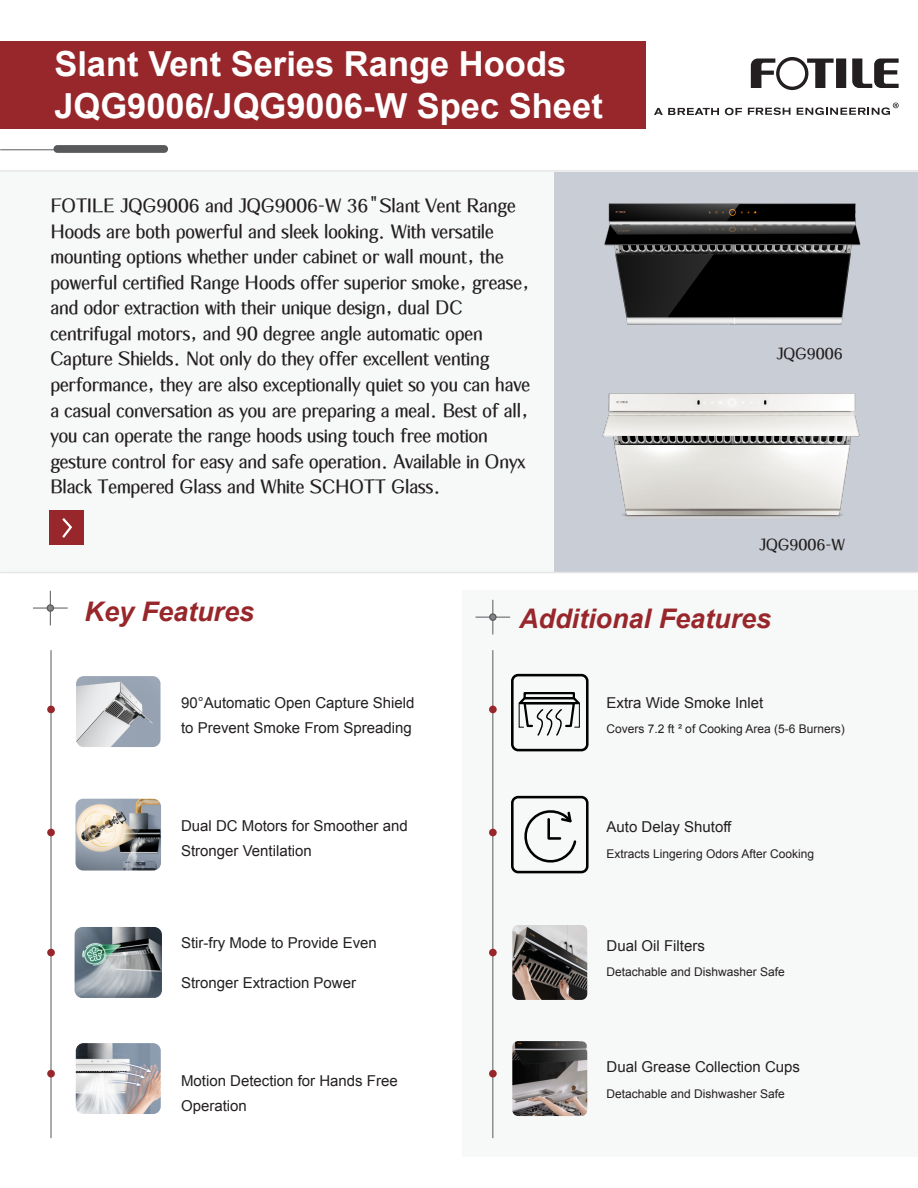
<style>
.page{position:relative;width:918px;height:1188px;background:#fff}
.page>*{position:absolute;margin:0;border:0;box-sizing:border-box;transform-origin:0 0}
.t1{font:700 34.5px/41.4px "Arial";color:#fff}
.t2{font:italic 700 27px "Arial";color:#98272b}
.t3{font:700 18px/25.5px "FOTILE3";color:#231f20}
.t4{font:15px/25.5px "Arial";color:#231f20}
.t5{font:700 15px "FOTILE3";color:#231f20}
.t6{font:12px "Arial";color:#231f20}
</style>
<div class="page">
<div style="left:554px;top:172px;width:364px;height:401px;background:#c9cdd5"></div>
<img style="left:602px;top:393px;width:258px;height:125px">
<svg style="left:751px;top:57px;width:148px;height:33px"></svg>
<svg style="left:654px;top:108px;width:65px;height:7px"></svg>
<svg style="left:725px;top:108px;width:17px;height:7px"></svg>
<svg style="left:748px;top:107px;width:42px;height:8px"></svg>
<svg style="left:797px;top:103px;width:102px;height:12px"></svg>
<div style="left:463px;top:591px;width:455px;height:566px;background:#f7f8f8"></div>
<div style="left:0;top:171px;width:554px;height:402px;background:#f7f8f8"></div>
<hr style="left:0;top:170px;width:918px;height:2px;background:#e5e5e5">
<hr style="left:0;top:572px;width:918px;height:1px;background:#e5e5e5">
<div style="left:50px;top:511px;width:34px;height:34px;background:#98272b"></div>
<svg style="left:62px;top:518px;width:11px;height:20px"></svg>
<hr style="left:0;top:149px;width:96px;height:1px;background:#6d6e71">
<div style="left:53px;top:145px;width:115px;height:8px;background:#58595b;border-radius:4px"></div>
<div style="left:0;top:41px;width:646px;height:88px;background:#98272b"></div>
<img style="left:604px;top:203px;width:257px;height:122px">
<img style="left:602px;top:437px;width:258px;height:8px">
<hr style="left:493px;top:600px;width:1px;height:35px;background:#58595b">
<hr style="left:475px;top:617px;width:35px;height:1px;background:#58595b">
<svg style="left:491px;top:615px;width:4px;height:4px"></svg>
<div style="left:489px;top:613px;width:8px;height:8px;border:1px solid #58595b;border-radius:50%"></div>
<hr style="left:493px;top:650px;width:1px;height:488px;background:#58595b">
<div style="left:489px;top:949px;width:8px;height:7px;background:#98272b;border-radius:50%"></div>
<div style="left:489px;top:829px;width:8px;height:7px;background:#98272b;border-radius:50%"></div>
<div style="left:489px;top:706px;width:8px;height:7px;background:#98272b;border-radius:50%"></div>
<div style="left:489px;top:1070px;width:8px;height:7px;background:#98272b;border-radius:50%"></div>
<hr style="left:51px;top:650px;width:1px;height:488px;background:#58595b">
<div style="left:47px;top:949px;width:8px;height:7px;background:#98272b;border-radius:50%"></div>
<div style="left:47px;top:829px;width:8px;height:7px;background:#98272b;border-radius:50%"></div>
<div style="left:47px;top:706px;width:8px;height:7px;background:#98272b;border-radius:50%"></div>
<div style="left:47px;top:1070px;width:8px;height:7px;background:#98272b;border-radius:50%"></div>
<img style="left:512px;top:925px;width:75px;height:75px">
<img style="left:512px;top:1041px;width:75px;height:75px">
<hr style="left:50px;top:591px;width:1px;height:34px;background:#58595b">
<hr style="left:33px;top:608px;width:35px;height:1px;background:#58595b">
<svg style="left:47px;top:605px;width:5px;height:6px"></svg>
<div style="left:47px;top:604px;width:7px;height:8px;border:1px solid #58595b;border-radius:50%"></div>
<img style="left:76px;top:799px;width:85px;height:72px">
<img style="left:76px;top:1043px;width:85px;height:71px">
<img style="left:76px;top:676px;width:85px;height:71px">
<img style="left:75px;top:927px;width:87px;height:71px">
<div style="left:511px;top:796px;width:78px;height:77px;border:3px solid #000;border-radius:6px"></div>
<svg style="left:524px;top:810px;width:53px;height:53px"></svg>
<div style="left:511px;top:674px;width:78px;height:77px;border:3px solid #000;border-radius:6px"></div>
<div style="left:524px;top:692px;width:51px;height:7px;border:2px solid #000"></div>
<svg style="left:518px;top:696px;width:62px;height:40px"></svg>
<h1 class="t1" style="left:54px;top:45px;width:550px">Slant Vent Series Range Hoods<br>JQG9006/JQG9006-W Spec Sheet</h1>
<p class="t3" style="left:50px;top:194px;width:481px">FOTILE JQG9006 and JQG9006-W 36"Slant Vent Range Hoods are both powerful and sleek looking. With versatile mounting options whether under cabinet or wall mount, the powerful certified Range Hoods offer superior smoke, grease, and odor extraction with their unique design, dual DC centrifugal motors, and 90 degree angle automatic open Capture Shields. Not only do they offer excellent venting performance, they are also exceptionally quiet so you can have a casual conversation as you are preparing a meal. Best of all, you can operate the range hoods using touch free motion gesture control for easy and safe operation. Available in Onyx Black Tempered Glass and White SCHOTT Glass.</p>
<p class="t5" style="left:777px;top:346px;width:68px">JQG9006</p>
<p class="t5" style="left:759px;top:537px;width:87px">JQG9006-W</p>
<h2 class="t2" style="left:85px;top:594px;width:171px">Key Features</h2>
<p class="t4" style="left:181px;top:690px;width:235px">90°Automatic Open Capture Shield to Prevent Smoke From Spreading</p>
<p class="t4" style="left:181px;top:813px;width:228px">Dual DC Motors for Smoother and<br>Stronger Ventilation</p>
<p class="t4" style="left:181px;top:930px;width:197px">Stir-fry Mode to Provide Even</p>
<p class="t4" style="left:181px;top:971px;width:177px">Stronger Extraction Power</p>
<p class="t4" style="left:181px;top:1068px;width:218px">Motion Detection for Hands Free<br>Operation</p>
<h2 class="t2" style="left:519px;top:601px;width:254px">Additional Features</h2>
<p class="t4" style="left:607px;top:690px;width:158px">Extra Wide Smoke Inlet</p>
<p class="t6" style="left:607px;top:721px;width:240px">Covers 7.2 ft ² of Cooking Area (5-6 Burners)</p>
<p class="t4" style="left:607px;top:815px;width:126px">Auto Delay Shutoff</p>
<p class="t6" style="left:607px;top:846px;width:209px">Extracts Lingering Odors After Cooking</p>
<p class="t4" style="left:607px;top:933px;width:100px">Dual Oil Filters</p>
<p class="t6" style="left:607px;top:964px;width:180px">Detachable and Dishwasher Safe</p>
<p class="t4" style="left:607px;top:1055px;width:195px">Dual Grease Collection Cups</p>
<p class="t6" style="left:607px;top:1086px;width:180px">Detachable and Dishwasher Safe</p>
</div>
